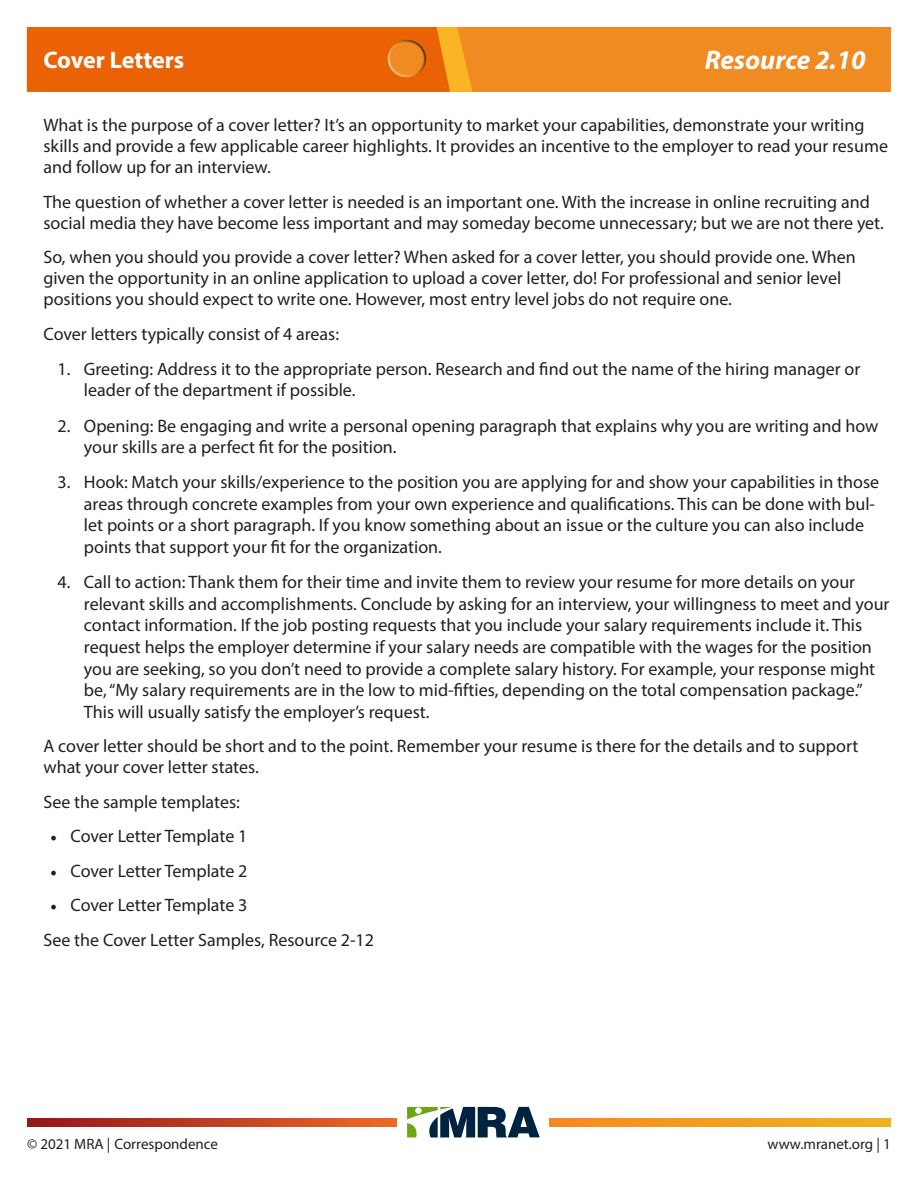
<style>
.page{position:relative;width:918px;height:1188px;background:#fff}
.page>*{position:absolute;margin:0;border:0;box-sizing:border-box;transform-origin:0 0}
.t1{font:italic 700 27px "Myriad Pro";color:#fff}
.t2{font:700 24px "Myriad Pro";letter-spacing:-.005em;color:#fff}
.body{font:18px/21.6px "Myriad Pro";color:#231f20}
.t3{font:15px "Myriad Pro";color:#231f20}
.s1{font-family:"Minion Pro"}
</style>
<div class="page">
<div style="left:27px;top:27px;width:864px;height:65px;background:#f08b21"></div>
<svg style="left:26px;top:27px;width:447px;height:65px;background:#ea6706"></svg>
<div style="left:385px;top:40px;width:32px;height:38px;background:#fff;opacity:.75"></div>
<div style="left:393px;top:38px;width:34px;height:40px;background:#231f20;opacity:.75"></div>
<svg style="left:27px;top:1118px;width:864px;height:9px;background:#d76d1f"></svg>
<div style="left:397px;top:1107px;width:151px;height:31px;background:#fff"></div>
<svg style="left:407px;top:1107px;width:133px;height:30px"></svg>
<p class="t2" style="left:43px;top:45px;width:142px">Cover Letters</p>
<h1 class="t1" style="left:705px;top:42px;width:162px">Resource 2.10</h1>
<p class="body" style="left:43px;top:114px;width:846px;line-height:21px">What is the purpose of a cover letter? It’s an opportunity to market your capabilities, demonstrate your writing skills and provide a few applicable career highlights. It provides an incentive to the employer to read your resume and follow up for an interview.</p>
<p class="body" style="left:43px;top:191px;width:842px;line-height:21px">The question of whether a cover letter is needed is an important one. With the increase in online recruiting and social media they have become less important and may someday become unnecessary; but we are not there yet.</p>
<p class="body" style="left:43px;top:246px;width:814px;line-height:21px">So, when you should you provide a cover letter? When asked for a cover letter, you should provide one. When given the opportunity in an online application to upload a cover letter, do! For professional and senior level positions you should expect to write one. However, most entry level jobs do not require one.</p>
<p class="body" style="left:43px;top:323px;width:297px">Cover letters typically consist of 4 areas:</p>
<p class="body" style="left:84px;top:358px;width:778px;text-indent:-26px">1. Greeting: Address it to the appropriate person. Research and find out the name of the hiring manager or leader of the department if possible.</p>
<p class="body" style="left:84px;top:414px;width:796px;text-indent:-26px">2. Opening: Be engaging and write a personal opening paragraph that explains why you are writing and how your skills are a perfect fit for the position.</p>
<p class="body" style="left:84px;top:471px;width:797px;text-indent:-26px">3. Hook: Match your skills/experience to the position you are applying for and show your capabilities in those areas through concrete examples from your own experience and qualifications. This can be done with bul&shy;let points or a short paragraph. If you know something about an issue or the culture you can also include points that support your fit for the organization.</p>
<p class="body" style="left:84px;top:571px;width:807px;text-indent:-26px">4. Call to action: Thank them for their time and invite them to review your resume for more details on your relevant skills and accomplishments. Conclude by asking for an interview, your willingness to meet and your contact information. If the job posting requests that you include your salary requirements include it. This request helps the employer determine if your salary needs are compatible with the wages for the position you are seeking, so you don’t need to provide a complete salary history. For example, your response might be, “My salary requirements are in the low to mid-fifties, depending on the total compensation package.” This will usually satisfy the employer’s request.</p>
<p class="body" style="left:43px;top:735px;width:816px;line-height:21px">A cover letter should be short and to the point. Remember your resume is there for the details and to support what your cover letter states.</p>
<p class="body" style="left:43px;top:791px;width:198px">See the sample templates:</p>
<p class="body" style="left:50px;top:825px;width:199px"><span class="s1">•</span> Cover Letter Template 1</p>
<p class="body" style="left:50px;top:860px;width:199px"><span class="s1">•</span> Cover Letter Template 2</p>
<p class="body" style="left:50px;top:894px;width:199px"><span class="s1">•</span> Cover Letter Template 3</p>
<p class="body" style="left:43px;top:929px;width:332px">See the Cover Letter Samples, Resource 2-12</p>
<p class="t3" style="left:27px;top:1135px;width:193px">© 2021 MRA | Correspondence</p>
<p class="t3" style="left:768px;top:1135px;width:125px">www.mranet.org | 1</p>
</div>
